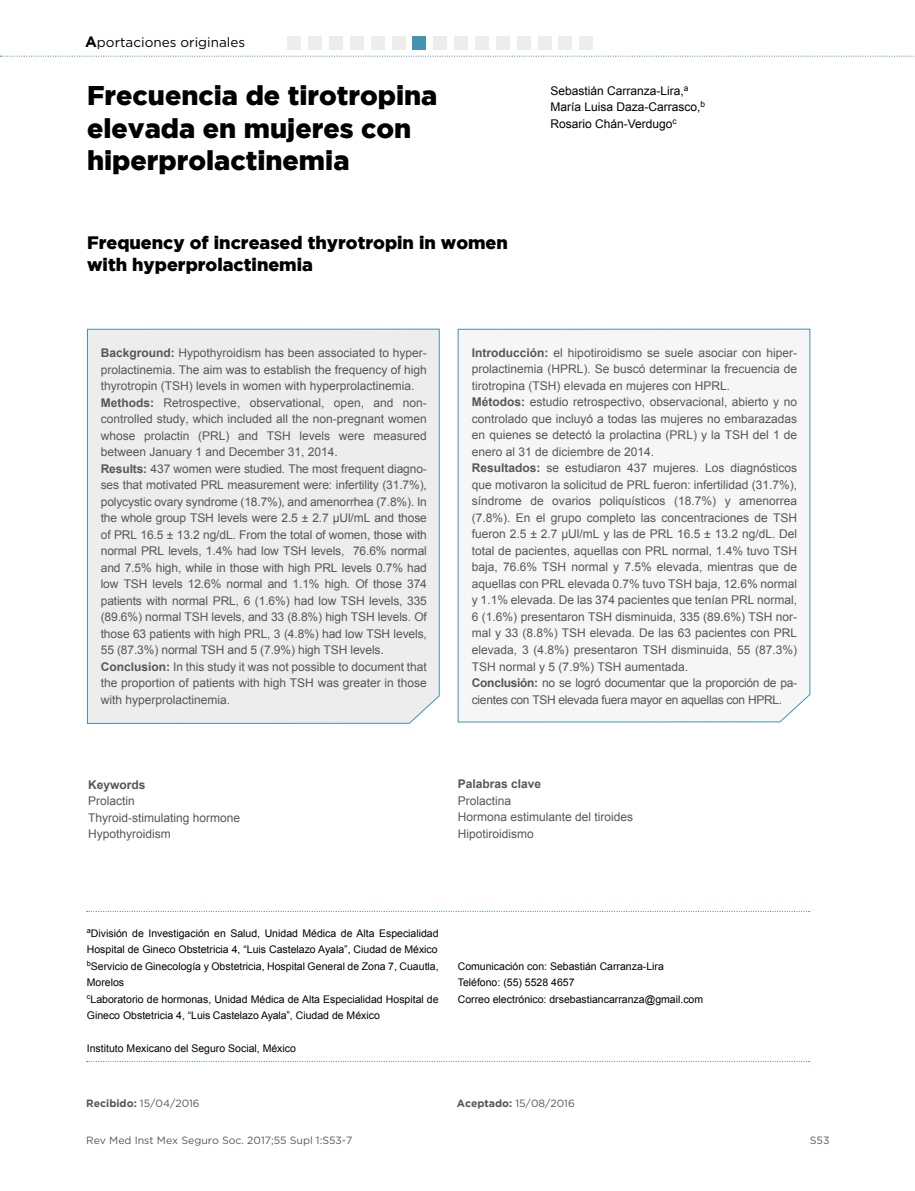
<style>
.page{position:relative;width:915px;height:1191px;background:#fff}
.page>*{position:absolute;margin:0;border:0;box-sizing:border-box;transform-origin:0 0}
.t1{font:900 27px/32.4px "Gotham";color:#000}
.t2{font:900 18px/21.6px "Gotham";color:#000}
.t3{font:13.5px "Gotham";color:#000}
.t4{font:12px/16.5px "Arial";color:#575756}
.t5{font:12px/16.5px "Arial";color:#000}
.t6{font:700 12px "Arial";color:#575756}
.t7{font:10.5px/16.5px "Arial";color:#000}
.t8{font:10.5px "Gotham";color:#575756}
.s1{font-weight:700;font-size:15px}
.s2{font-weight:700}
</style>
<div class="page">
<svg style="left:0;top:56px;width:915px;height:1px"></svg>
<div style="left:287px;top:36px;width:14px;height:14px;background:#ededed"></div>
<div style="left:329px;top:36px;width:13px;height:14px;background:#ededed"></div>
<div style="left:350px;top:36px;width:13px;height:14px;background:#ededed"></div>
<div style="left:371px;top:36px;width:13px;height:14px;background:#ededed"></div>
<div style="left:308px;top:36px;width:14px;height:14px;background:#ededed"></div>
<div style="left:391px;top:36px;width:14px;height:14px;background:#ededed"></div>
<div style="left:412px;top:36px;width:14px;height:14px;background:#4592b1"></div>
<div style="left:433px;top:36px;width:14px;height:14px;background:#ededed"></div>
<div style="left:454px;top:36px;width:13px;height:14px;background:#ededed"></div>
<div style="left:475px;top:36px;width:13px;height:14px;background:#ededed"></div>
<div style="left:87px;top:328px;width:353px;height:396px;background:#ededed"></div>
<div style="left:457px;top:328px;width:353px;height:395px;background:#f6f6f6"></div>
<div style="left:496px;top:36px;width:13px;height:14px;background:#ededed"></div>
<div style="left:516px;top:36px;width:14px;height:14px;background:#ededed"></div>
<div style="left:537px;top:36px;width:14px;height:14px;background:#ededed"></div>
<div style="left:558px;top:36px;width:14px;height:14px;background:#ededed"></div>
<div style="left:579px;top:36px;width:13px;height:14px;background:#ededed"></div>
<svg style="left:87px;top:911px;width:722px;height:1px"></svg>
<svg style="left:87px;top:1061px;width:722px;height:1px"></svg>
<p class="t3" style="left:85px;top:34px;width:161px"><span class="s1">A</span>portaciones originales</p>
<h1 class="t1" style="left:87px;top:79px;width:352px">Frecuencia de tirotropina elevada en mujeres con hiperprolactinemia</h1>
<h2 class="t2" style="left:87px;top:231px;width:422px">Frequency of increased thyrotropin in women with hyperprolactinemia</h2>
<p class="t5" style="left:550px;top:82px;width:156px">Sebastián Carranza-Lira,<sup>a<br></sup>María Luisa Daza-Carrasco,<sup>b<br></sup>Rosario Chán-Verdugo<sup>c</sup></p>
<p class="t4" style="left:101px;top:345px;width:327px"><span class="s2">Background:</span> Hypothyroidism has been associated to hyper&shy;prolactinemia. The aim was to establish the frequency of high thyrotropin (TSH) levels in women with hyperprolactinemia.<br><span class="s2">Methods:</span> Retrospective, observational, open, and non&shy;controlled study, which included all the non-pregnant women whose prolactin (PRL) and TSH levels were measured between January 1 and December 31, 2014.<br><span class="s2">Results:</span> 437 women were studied. The most frequent diagno&shy;ses that motivated PRL measurement were: infertility (31.7%), polycystic ovary syndrome (18.7%), and amenorrhea (7.8%). In the whole group TSH levels were 2.5 ± 2.7 µUl/mL and those of PRL 16.5 ± 13.2 ng/dL. From the total of women, those with normal PRL levels, 1.4% had low TSH levels, 76.6% normal and 7.5% high, while in those with high PRL levels 0.7% had low TSH levels 12.6% normal and 1.1% high. Of those 374 patients with normal PRL, 6 (1.6%) had low TSH levels, 335 (89.6%) normal TSH levels, and 33 (8.8%) high TSH levels. Of those 63 patients with high PRL, 3 (4.8%) had low TSH levels, 55 (87.3%) normal TSH and 5 (7.9%) high TSH levels.<br><span class="s2">Conclusion:</span> In this study it was not possible to document that the proportion of patients with high TSH was greater in those with hyperprolactinemia.</p>
<p class="t6" style="left:88px;top:776px;width:59px">Keywords</p>
<p class="t4" style="left:88px;top:792px;width:154px">Prolactin<br>Thyroid-stimulating hormone<br>Hypothyroidism</p>
<p class="t4" style="left:471px;top:344px;width:327px"><span class="s2">Introducción:</span> el hipotiroidismo se suele asociar con hiper&shy;prolactinemia (HPRL). Se buscó determinar la frecuencia de tirotropina (TSH) elevada en mujeres con HPRL.<br><span class="s2">Métodos:</span> estudio retrospectivo, observacional, abierto y no controlado que incluyó a todas las mujeres no embarazadas en quienes se detectó la prolactina (PRL) y la TSH del 1 de enero al 31 de diciembre de 2014.<br><span class="s2">Resultados:</span> se estudiaron 437 mujeres. Los diagnósticos que motivaron la solicitud de PRL fueron: infertilidad (31.7%), síndrome de ovarios poliquísticos (18.7%) y amenorrea (7.8%). En el grupo completo las concentraciones de TSH fueron 2.5 ± 2.7 µUl/mL y las de PRL 16.5 ± 13.2 ng/dL. Del total de pacientes, aquellas con PRL normal, 1.4% tuvo TSH baja, 76.6% TSH normal y 7.5% elevada, mientras que de aquellas con PRL elevada 0.7% tuvo TSH baja, 12.6% normal y 1.1% elevada. De las 374 pacientes que tenían PRL normal, 6 (1.6%) presentaron TSH disminuida, 335 (89.6%) TSH nor&shy;mal y 33 (8.8%) TSH elevada. De las 63 pacientes con PRL elevada, 3 (4.8%) presentaron TSH disminuida, 55 (87.3%)<br>TSH normal y 5 (7.9%) TSH aumentada.<br><span class="s2">Conclusión:</span> no se logró documentar que la proporción de pa&shy;cientes con TSH elevada fuera mayor en aquellas con HPRL.</p>
<p class="t6" style="left:457px;top:776px;width:85px">Palabras clave</p>
<p class="t4" style="left:457px;top:792px;width:177px">Prolactina<br>Hormona estimulante del tiroides<br>Hipotiroidismo</p>
<p class="t7" style="left:87px;top:925px;width:353px"><sup>a</sup>División de Investigación en Salud, Unidad Médica de Alta Especialidad Hospital de Gineco Obstetricia 4, “Luis Castelazo Ayala”, Ciudad de México <sup>b</sup>Servicio de Ginecología y Obstetricia, Hospital General de Zona 7, Cuautla, Morelos<br><sup>c</sup>Laboratorio de hormonas, Unidad Médica de Alta Especialidad Hospital de Gineco Obstetricia 4, “Luis Castelazo Ayala”, Ciudad de México</p>
<p class="t7" style="left:87px;top:1040px;width:210px">Instituto Mexicano del Seguro Social, México</p>
<p class="t7" style="left:457px;top:957px;width:247px">Comunicación con: Sebastián Carranza-Lira<br>Teléfono: (55) 5528 4657<br>Correo electrónico: drsebastiancarranza@gmail.com</p>
<p class="t8" style="left:86px;top:1096px;width:115px"><span class="s2">Recibido:</span> 15/04/2016</p>
<p class="t8" style="left:456px;top:1096px;width:120px"><span class="s2">Aceptado:</span> 15/08/2016</p>
<p class="t8" style="left:86px;top:1133px;width:268px">Rev Med Inst Mex Seguro Soc. 2017;55 Supl 1:S53-7</p>
<p class="t8" style="left:809px;top:1133px;width:21px">S53</p>
</div>
